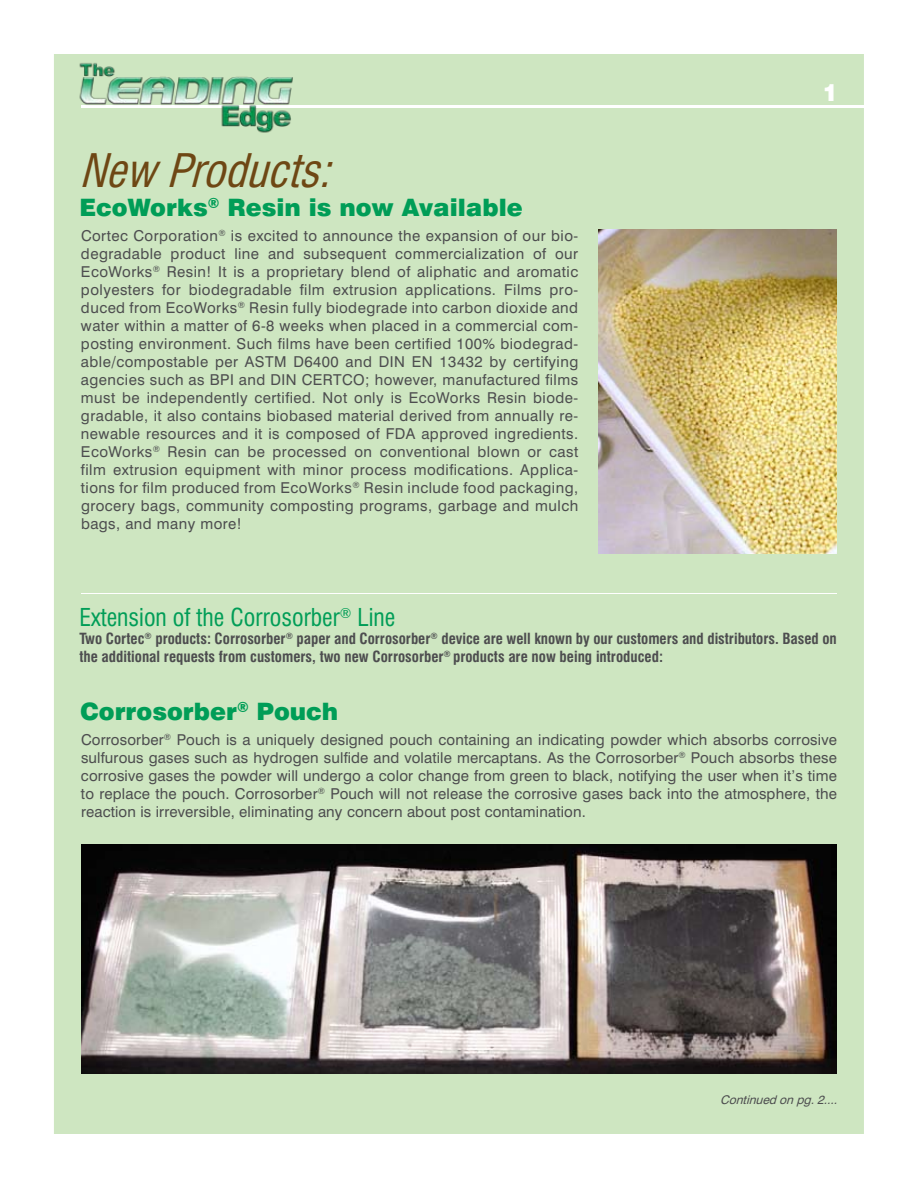
<style>
.page{position:relative;width:918px;height:1188px;background:#fff}
.page>*{position:absolute;margin:0;border:0;box-sizing:border-box;transform-origin:0 0}
.t1{font:italic condensed 45px "Swiss 721 BT";color:#6e4714}
.t2{font:900 24px "Swiss 721 BT";color:#009d57}
.t3{font:condensed 24px "Swiss 721 BT";color:#009d57}
.t4{font:900 24px "Swiss 721 BT";color:#fff}
.t5{font:15px/18px "Swiss 721 BT";letter-spacing:.02em;color:#4d4d4f;text-align:justify}
.t6{font:700 condensed 15px/18px "Swiss 721 BT";color:#4d4d4f}
.t7{font:italic 12px "Swiss 721 BT";color:#4d4d4f}
</style>
<div class="page">
<div style="left:54px;top:54px;width:810px;height:1080px;background:#cee6c1"></div>
<hr style="left:81px;top:105px;width:837px;height:3px;background:#fff">
<img style="left:58px;top:54px;width:263px;height:79px">
<img style="left:598px;top:230px;width:239px;height:324px">
<img style="left:81px;top:844px;width:756px;height:230px">
<hr style="left:81px;top:594px;width:756px;height:1px;background:#fff">
<h1 class="t1" style="left:79px;top:144px;width:266px">New Products:</h1>
<h2 class="t2" style="left:79px;top:193px;width:445px">EcoWorks<sup>®</sup> Resin is now Available</h2>
<p class="t5" style="left:81px;top:227px;width:499px">Cortec Corporation<sup>®</sup> is excited to announce the expansion of our bio&shy;degradable product line and subsequent commercialization of our EcoWorks<sup>®</sup> Resin! It is a proprietary blend of aliphatic and aromatic polyesters for biodegradable film extrusion applications. Films pro&shy;duced from EcoWorks<sup>®</sup> Resin fully biodegrade into carbon dioxide and water within a matter of 6-8 weeks when placed in a commercial com&shy;posting environment. Such films have been certified 100% biodegrad&shy;able/compostable per ASTM D6400 and DIN EN 13432 by certifying agencies such as BPI and DIN CERTCO; however, manufactured films must be independently certified. Not only is EcoWorks Resin biode&shy;gradable, it also contains biobased material derived from annually re&shy;newable resources and it is composed of FDA approved ingredients.<br>EcoWorks<sup>®</sup> Resin can be processed on conventional blown or cast film extrusion equipment with minor process modifications. Applica&shy;tions for film produced from EcoWorks<sup>®</sup> Resin include food packaging, grocery bags, community composting programs, garbage and mulch bags, and many more!</p>
<h2 class="t4" style="left:822px;top:78px;width:17px">1</h2>
<h2 class="t3" style="left:79px;top:603px;width:318px">Extension of the Corrosorber<sup>®</sup> Line</h2>
<p class="t6" style="left:79px;top:629px;width:759px">Two Cortec<sup>®</sup> products: Corrosorber<sup>®</sup> paper and Corrosorber<sup>®</sup> device are well known by our customers and distributors. Based on the additional requests from customers, two new Corrosorber<sup>®</sup> products are now being introduced:</p>
<h2 class="t2" style="left:80px;top:697px;width:260px">Corrosorber<sup>®</sup> Pouch</h2>
<p class="t5" style="left:81px;top:731px;width:758px">Corrosorber<sup>®</sup> Pouch is a uniquely designed pouch containing an indicating powder which absorbs corrosive sulfurous gases such as hydrogen sulfide and volatile mercaptans. As the Corrosorber<sup>®</sup> Pouch absorbs these corrosive gases the powder will undergo a color change from green to black, notifying the user when it’s time to replace the pouch. Corrosorber<sup>®</sup> Pouch will not release the corrosive gases back into the atmosphere, the reaction is irreversible, eliminating any concern about post contamination.</p>
<p class="t7" style="left:720px;top:1093px;width:122px">Continuedonpg.2....</p>
</div>
